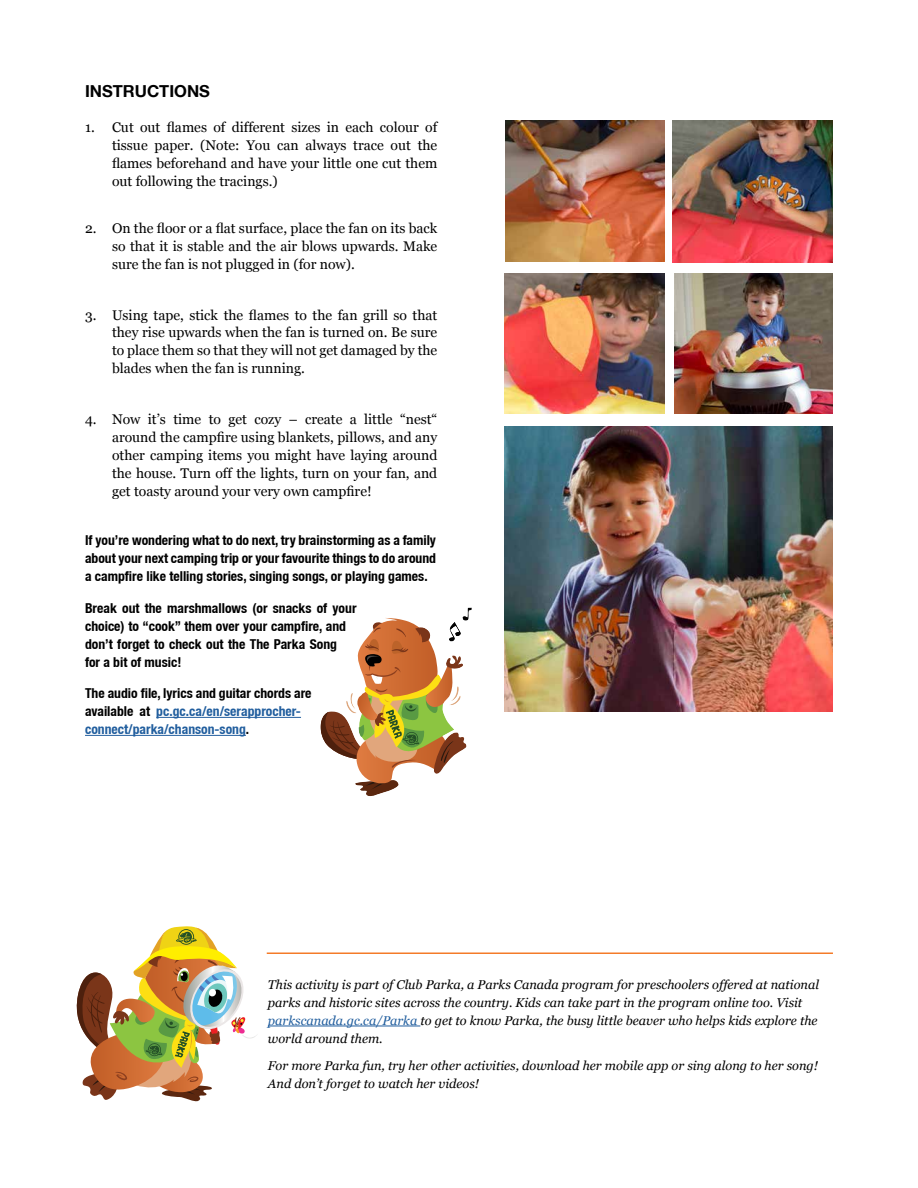
<style>
.page{position:relative;width:918px;height:1188px;background:#fff}
.page>*{position:absolute;margin:0;border:0;box-sizing:border-box;transform-origin:0 0}
.t1{font:700 16.5px "Helvetica Neue LT";color:#000}
.t2{font:13.95px/18px "Georgia";color:#000;text-align:justify}
.t3{font:700 condensed 13.65px/18px "Helvetica Neue";color:#000;text-align:justify}
.t4{font:700 condensed 13.65px/18px "Helvetica Neue";color:#215e9e}
.t5{font:italic 12.75px/18px "Georgia";color:#000}
.s1{color:#000}
.s2{color:#215e9e}
</style>
<div class="page">
<img style="left:674px;top:273px;width:159px;height:140px">
<img style="left:505px;top:273px;width:160px;height:140px">
<img style="left:505px;top:426px;width:328px;height:285px">
<img style="left:673px;top:121px;width:160px;height:141px">
<hr style="left:267px;top:953px;width:566px;height:1px;background:#f47b29">
<img style="left:506px;top:121px;width:158px;height:141px">
<hr style="left:156px;top:717px;width:145px;height:1px;background:#215e9e">
<hr style="left:85px;top:735px;width:161px;height:1px;background:#215e9e">
<svg style="left:76px;top:926px;width:181px;height:176px"></svg>
<svg style="left:320px;top:608px;width:152px;height:188px"></svg>
<hr style="left:268px;top:1026px;width:152px;height:1px;background:#215e9e">
<p class="t1" style="left:85px;top:81px;width:126px">INSTRUCTIONS</p>
<p class="t2" style="left:112px;top:118px;width:327px;text-indent:-27px">1. Cut out flames of different sizes in each colour of tissue paper. (Note: You can always trace out the flames beforehand and have your little one cut them out following the tracings.)</p>
<p class="t2" style="left:112px;top:219px;width:327px;text-indent:-27px">2. On the floor or a flat surface, place the fan on its back so that it is stable and the air blows upwards. Make sure the fan is not plugged in (for now).</p>
<p class="t2" style="left:112px;top:306px;width:327px;text-indent:-27px">3. Using tape, stick the flames to the fan grill so that they rise upwards when the fan is turned on. Be sure to place them so that they will not get damaged by the blades when the fan is running.</p>
<p class="t2" style="left:112px;top:410px;width:327px;text-indent:-27px">4. Now it’s time to get cozy – create a little “nest“ around the campfire using blankets, pillows, and any other camping items you might have laying around the house. Turn off the lights, turn on your fan, and get toasty around your very own campfire!</p>
<p class="t3" style="left:85px;top:531px;width:353px">If you’re wondering what to do next, try brainstorming as a family about your next camping trip or your favourite things to do around a campfire like telling stories, singing songs, or playing games.</p>
<p class="t3" style="left:85px;top:599px;width:273px;text-align:left">Break out the marshmallows (or snacks of your choice) to “cook” them over your campfire, and don’t forget to check out the The Parka Song<br>for a bit of music!</p>
<p class="t4" style="left:85px;top:684px;width:228px"><span class="s1">The audio file, lyrics and guitar chords are available at</span> pc.gc.ca/en/serapprocher&shy;connect/parka/chanson-song<span class="s1">.</span></p>
<p class="t5" style="left:268px;top:976px;width:553px">This activity is part of Club Parka, a Parks Canada program for preschoolers offered at national parks and historic sites across the country. Kids can take part in the program online too. Visit <span class="s2">parkscanada.gc.ca/Parka</span> to get to know Parka, the busy little beaver who helps kids explore the world around them.</p>
<p class="t5" style="left:268px;top:1057px;width:552px">For more Parka fun, try her other activities, download her mobile app or sing along to her song!<br>And don’t forget to watch her videos!</p>
</div>
